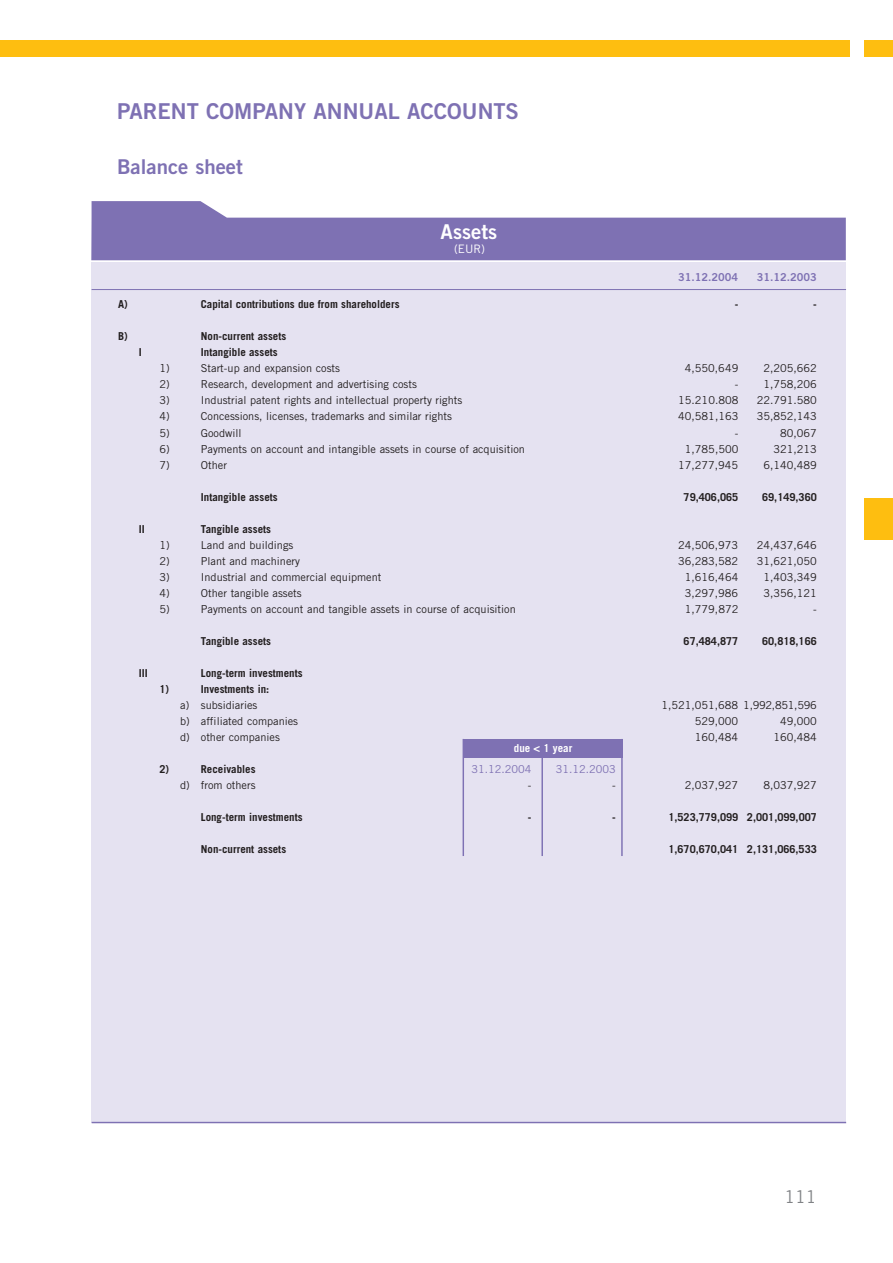
<style>
.page{position:relative;width:893px;height:1263px;background:#fff}
.page>*{position:absolute;margin:0;border:0;box-sizing:border-box;transform-origin:0 0}
.t1{font:21.9px "Trade Gothic Bold Two";color:#7e71b3}
.t2{font:20.4px "Trade Gothic Bold Two";color:#7e71b3}
.t3{font:20.4px "Trade Gothic Bold Two";color:#fff}
.t4{font:17.55px "Trade Gothic";color:#808285}
.t5{font:11.7px "Trade Gothic";color:#fff}
.t6{font:10.95px "Trade Gothic";color:#231f20}
.t7{font:700 10.95px "Trade Gothic";color:#231f20}
.t8{font:10.95px "Trade Gothic Bold Two";color:#7e71b3}
.t9{font:10.95px "Trade Gothic";color:#7e71b3}
.t10{font:700 10.95px "Trade Gothic";color:#fff}
</style>
<div class="page">
<div style="left:12px;top:40px;width:837px;height:16px;background:#febe10"></div>
<div style="left:863px;top:40px;width:29px;height:16px;background:#febe10"></div>
<div style="left:0;top:40px;width:12px;height:16px;background:#febe10"></div>
<div style="left:863px;top:499px;width:29px;height:41px;background:#febe10"></div>
<svg style="left:91px;top:201px;width:754px;height:59px"></svg>
<div style="left:92px;top:262px;width:754px;height:861px;background:#e5e2f1"></div>
<hr style="left:92px;top:289px;width:754px;height:1px;background:#7e71b3">
<div style="left:463px;top:739px;width:159px;height:19px;background:#7e71b3"></div>
<hr style="left:462px;top:739px;width:2px;height:117px;background:#7e71b4">
<hr style="left:621px;top:739px;width:1px;height:117px;background:#7e71b4">
<hr style="left:541px;top:753px;width:2px;height:103px;background:#7e71b4">
<hr style="left:92px;top:1122px;width:754px;height:1px;background:#7e71b3">
<h1 class="t1" style="left:117px;top:103px;width:403px">PARENT COMPANY ANNUAL ACCOUNTS</h1>
<h2 class="t2" style="left:117px;top:159px;width:127px">Balance sheet</h2>
<h2 class="t3" style="left:440px;top:225px;width:58px">Assets</h2>
<p class="t5" style="left:454px;top:245px;width:33px">(EUR)</p>
<p class="t8" style="left:678px;top:273px;width:62px">31.12.2004</p>
<p class="t8" style="left:756px;top:273px;width:62px">31.12.2003</p>
<p class="t7" style="left:118px;top:300px;width:11px">A)</p>
<p class="t7" style="left:201px;top:300px;width:200px">Capital contributions due from shareholders</p>
<p class="t7" style="left:734px;top:300px;width:5px">-</p>
<p class="t7" style="left:813px;top:300px;width:5px">-</p>
<p class="t7" style="left:118px;top:332px;width:11px">B)</p>
<p class="t7" style="left:201px;top:332px;width:87px">Non-current assets</p>
<p class="t7" style="left:139px;top:348px;width:5px">I</p>
<p class="t7" style="left:201px;top:348px;width:78px">Intangible assets</p>
<p class="t6" style="left:159px;top:364px;width:12px">1)</p>
<p class="t6" style="left:201px;top:364px;width:141px">Start-up and expansion costs</p>
<p class="t6" style="left:685px;top:364px;width:55px">4,550,649</p>
<p class="t6" style="left:763px;top:364px;width:55px">2,205,662</p>
<p class="t6" style="left:159px;top:381px;width:12px">2)</p>
<p class="t6" style="left:201px;top:381px;width:217px">Research, development and advertising costs</p>
<p class="t6" style="left:734px;top:381px;width:84px">- 1,758,206</p>
<p class="t6" style="left:159px;top:397px;width:12px">3)</p>
<p class="t6" style="left:201px;top:397px;width:263px">Industrial patent rights and intellectual property rights</p>
<p class="t6" style="left:678px;top:397px;width:62px">15.210.808</p>
<p class="t6" style="left:756px;top:397px;width:62px">22.791.580</p>
<p class="t6" style="left:159px;top:413px;width:12px">4)</p>
<p class="t6" style="left:201px;top:413px;width:252px">Concessions, licenses, trademarks and similar rights</p>
<p class="t6" style="left:678px;top:413px;width:62px">40,581,163</p>
<p class="t6" style="left:756px;top:413px;width:62px">35,852,143</p>
<p class="t6" style="left:159px;top:429px;width:12px">5)</p>
<p class="t6" style="left:201px;top:429px;width:42px">Goodwill</p>
<p class="t6" style="left:734px;top:429px;width:5px">-</p>
<p class="t6" style="left:780px;top:429px;width:38px">80,067</p>
<p class="t6" style="left:159px;top:445px;width:12px">6)</p>
<p class="t6" style="left:201px;top:445px;width:325px">Payments on account and intangible assets in course of acquisition</p>
<p class="t6" style="left:685px;top:445px;width:55px">1,785,500</p>
<p class="t6" style="left:773px;top:445px;width:45px">321,213</p>
<p class="t6" style="left:159px;top:461px;width:12px">7)</p>
<p class="t6" style="left:201px;top:461px;width:28px">Other</p>
<p class="t6" style="left:678px;top:461px;width:62px">17,277,945</p>
<p class="t6" style="left:763px;top:461px;width:55px">6,140,489</p>
<p class="t7" style="left:201px;top:493px;width:78px">Intangible assets</p>
<p class="t7" style="left:683px;top:493px;width:56px">79,406,065</p>
<p class="t7" style="left:762px;top:493px;width:56px">69,149,360</p>
<p class="t7" style="left:139px;top:525px;width:8px">II</p>
<p class="t7" style="left:201px;top:525px;width:72px">Tangible assets</p>
<p class="t6" style="left:159px;top:541px;width:12px">1)</p>
<p class="t6" style="left:201px;top:541px;width:94px">Land and buildings</p>
<p class="t6" style="left:678px;top:541px;width:62px">24,506,973</p>
<p class="t6" style="left:756px;top:541px;width:62px">24,437,646</p>
<p class="t6" style="left:159px;top:557px;width:12px">2)</p>
<p class="t6" style="left:201px;top:557px;width:101px">Plant and machinery</p>
<p class="t6" style="left:678px;top:557px;width:62px">36,283,582</p>
<p class="t6" style="left:756px;top:557px;width:62px">31,621,050</p>
<p class="t6" style="left:159px;top:573px;width:12px">3)</p>
<p class="t6" style="left:201px;top:573px;width:182px">Industrial and commercial equipment</p>
<p class="t6" style="left:685px;top:573px;width:55px">1,616,464</p>
<p class="t6" style="left:763px;top:573px;width:55px">1,403,349</p>
<p class="t6" style="left:159px;top:589px;width:12px">4)</p>
<p class="t6" style="left:201px;top:589px;width:102px">Other tangible assets</p>
<p class="t6" style="left:684px;top:589px;width:55px">3,297,986</p>
<p class="t6" style="left:763px;top:589px;width:55px">3,356,121</p>
<p class="t6" style="left:159px;top:605px;width:12px">5)</p>
<p class="t6" style="left:201px;top:605px;width:316px">Payments on account and tangible assets in course of acquisition</p>
<p class="t6" style="left:685px;top:605px;width:55px">1,779,872</p>
<p class="t6" style="left:813px;top:605px;width:5px">-</p>
<p class="t7" style="left:201px;top:637px;width:72px">Tangible assets</p>
<p class="t7" style="left:683px;top:637px;width:56px">67,484,877</p>
<p class="t7" style="left:762px;top:637px;width:56px">60,818,166</p>
<p class="t7" style="left:139px;top:669px;width:11px">III</p>
<p class="t7" style="left:201px;top:669px;width:103px">Long-term investments</p>
<p class="t7" style="left:159px;top:685px;width:11px">1)</p>
<p class="t7" style="left:201px;top:685px;width:70px">Investments in:</p>
<p class="t6" style="left:180px;top:701px;width:79px">a) subsidiaries</p>
<p class="t6" style="left:661px;top:701px;width:157px">1,521,051,688 1,992,851,596</p>
<p class="t6" style="left:180px;top:717px;width:119px">b) affiliated companies</p>
<p class="t6" style="left:695px;top:717px;width:45px">529,000</p>
<p class="t6" style="left:780px;top:717px;width:38px">49,000</p>
<p class="t6" style="left:180px;top:733px;width:101px">d) other companies</p>
<p class="t6" style="left:695px;top:733px;width:45px">160,484</p>
<p class="t6" style="left:773px;top:733px;width:45px">160,484</p>
<p class="t7" style="left:159px;top:765px;width:11px">2)</p>
<p class="t7" style="left:201px;top:765px;width:56px">Receivables</p>
<p class="t9" style="left:471px;top:765px;width:62px">31.12.2004</p>
<p class="t9" style="left:555px;top:765px;width:62px">31.12.2003</p>
<p class="t6" style="left:180px;top:781px;width:77px">d) from others</p>
<p class="t6" style="left:528px;top:781px;width:5px">-</p>
<p class="t6" style="left:612px;top:781px;width:5px">-</p>
<p class="t6" style="left:685px;top:781px;width:55px">2,037,927</p>
<p class="t6" style="left:763px;top:781px;width:55px">8,037,927</p>
<p class="t7" style="left:201px;top:813px;width:103px">Long-term investments</p>
<p class="t7" style="left:528px;top:813px;width:5px">-</p>
<p class="t7" style="left:612px;top:813px;width:5px">-</p>
<p class="t7" style="left:668px;top:813px;width:150px">1,523,779,099 2,001,099,007</p>
<p class="t7" style="left:201px;top:846px;width:87px">Non-current assets</p>
<p class="t7" style="left:668px;top:846px;width:150px">1,670,670,041 2,131,066,533</p>
<p class="t10" style="left:514px;top:744px;width:60px">due &lt; 1 year</p>
<h3 class="t4" style="left:784px;top:1190px;width:34px">111</h3>
</div>
